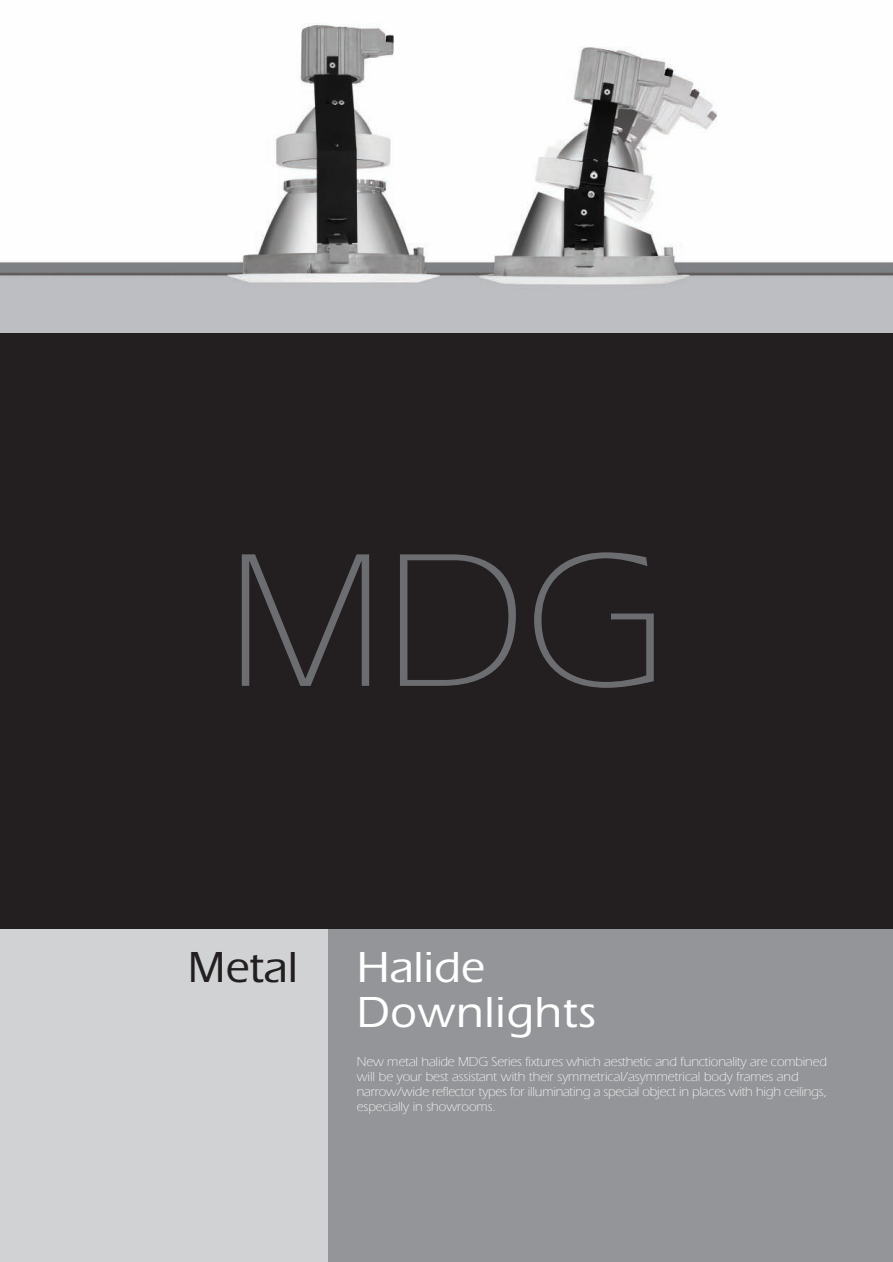
<style>
.page{position:relative;width:893px;height:1262px;background:#fff}
.page>*{position:absolute;margin:0;border:0;box-sizing:border-box;transform-origin:0 0}
.t1{font:300 197.1px "Eras";color:#6c6d70}
.t2{font:500 45px/45px "Eras";letter-spacing:.02em;color:#fff}
.t3{font:500 45px "Eras";color:#231f20}
.t4{font:300 13.5px/15px "Eras";letter-spacing:-.005em;color:#fff}
</style>
<div class="page">
<div style="left:0;top:330px;width:893px;height:603px;background:#231f20"></div>
<div style="left:303px;top:929px;width:590px;height:333px;background:#939598"></div>
<div style="left:0;top:929px;width:328px;height:333px;background:#d1d2d4"></div>
<img style="left:0;top:23px;width:893px;height:310px">
<p class="t1" style="left:226px;top:555px;width:443px">MDG</p>
<p class="t3" style="left:188px;top:950px;width:111px">Metal</p>
<p class="t2" style="left:357px;top:949px;width:241px">Halide<br>Downlights</p>
<p class="t4" style="left:357px;top:1055px;width:472px">New metal halide MDG Series fixtures which aesthetic and functionality are combined will be your best assistant with their symmetrical/asymmetrical body frames and narrow/wide reflector types for illuminating a special object in places with high ceilings, especially in showrooms.</p>
</div>
